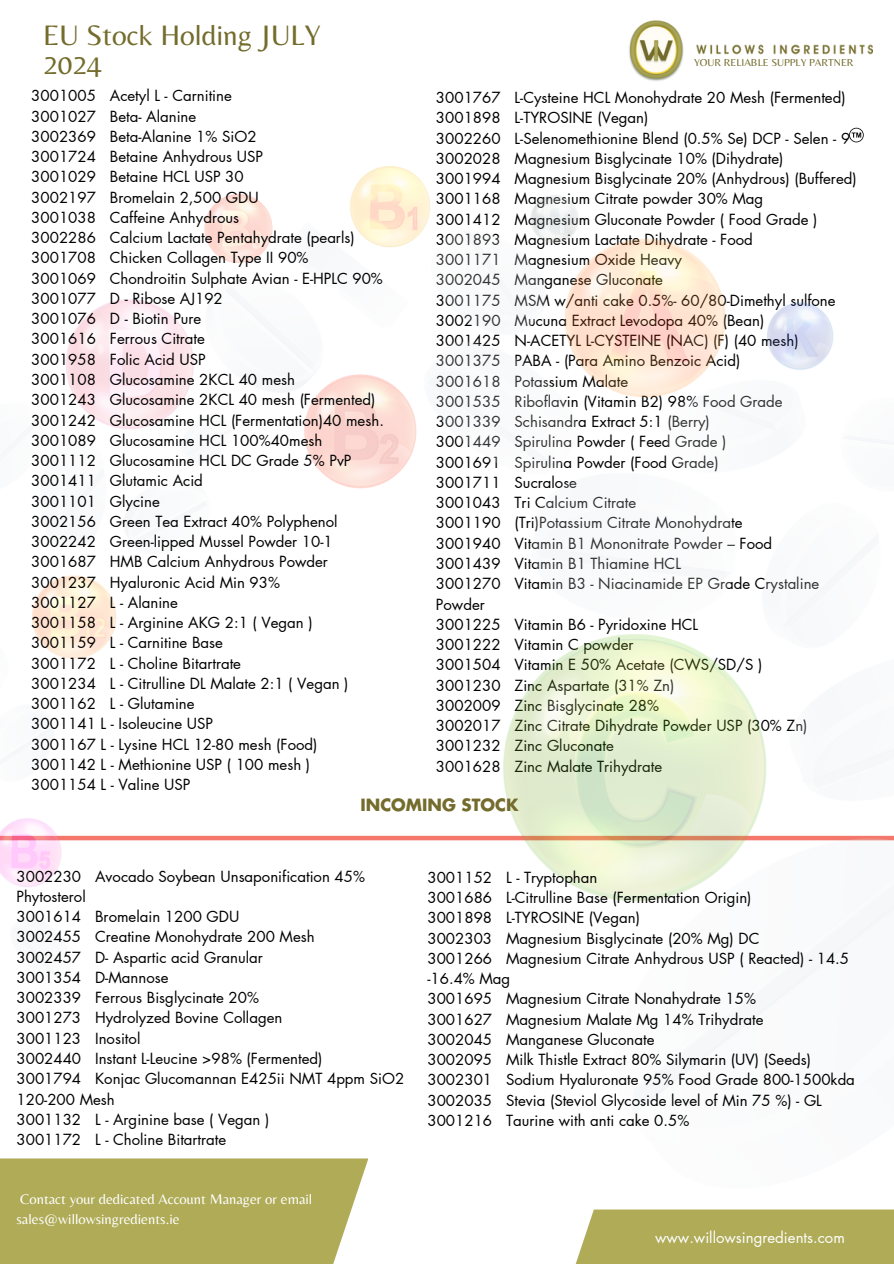
<style>
.page{position:relative;width:894px;height:1264px;background:#fff}
.page>*{position:absolute;margin:0;border:0;box-sizing:border-box;transform-origin:0 0}
.t1{font:29.25px/29.2px "Belleza";color:#746c2c}
.t2{font:700 16.5px "Futura LT Pro";color:#746c2c}
.t3{font:15px/20.2px "Futura LT Pro";color:#000}
.t4{font:15px "Futura LT Pro";color:#fff}
.t5{font:14.55px/20.2px "Belleza";color:#fff}
.t6{font:10.5px "Belleza";color:#746c2c}
</style>
<div class="page">
<img style="left:629px;top:20px;width:242px;height:61px">
<div style="left:0;top:1158px;width:368px;height:105px;background:#afab57"></div>
<div style="left:533px;top:1209px;width:360px;height:54px;background:#afab57"></div>
<svg style="left:849px;top:128px;width:14px;height:14px"></svg>
<img style="left:0;top:167px;width:893px;height:1021px">
<h3 class="t1" style="left:43px;top:20px;width:279px">EU Stock Holding JULY<br>2024</h3>
<h3 class="t3" style="left:31px;top:86px;width:354px">3001005 Acetyl L - Carnitine<br>3001027 Beta- Alanine<br>3002369 Beta-Alanine 1% SiO2<br>3001724 Betaine Anhydrous USP<br>3001029 Betaine HCL USP 30<br>3002197 Bromelain 2,500 GDU<br>3001038 Caffeine Anhydrous<br>3002286 Calcium Lactate Pentahydrate (pearls)<br>3001708 Chicken Collagen Type II 90%<br>3001069 Chondroitin Sulphate Avian - E-HPLC 90%<br>3001077 D - Ribose AJ192<br>3001076 D - Biotin Pure<br>3001616 Ferrous Citrate<br>3001958 Folic Acid USP<br>3001108 Glucosamine 2KCL 40 mesh<br>3001243 Glucosamine 2KCL 40 mesh (Fermented)<br>3001242 Glucosamine HCL (Fermentation)40 mesh.<br>3001089 Glucosamine HCL 100%40mesh<br>3001112 Glucosamine HCL DC Grade 5% PvP<br>3001411 Glutamic Acid<br>3001101 Glycine<br>3002156 Green Tea Extract 40% Polyphenol<br>3002242</h3>
<h4 class="t3" style="left:31px;top:532px;width:319px;text-indent:79px">Green-lipped Mussel Powder 10-1<br>3001687 HMB Calcium Anhydrous Powder<br>3001237 Hyaluronic Acid Min 93%<br>3001127 L - Alanine<br>3001158 L - Arginine AKG 2:1 ( Vegan )<br>3001159 L - Carnitine Base<br>3001172 L - Choline Bitartrate<br>3001234 L - Citrulline DL Malate 2:1 ( Vegan )<br>3001162 L - Glutamine<br>3001141 L - Isoleucine USP<br>3001167 L - Lysine HCL 12-80 mesh (Food)<br>3001142 L - Methionine USP ( 100 mesh )<br>3001154 L - Valine USP</h4>
<h2 class="t6" style="left:694px;top:56px;width:161px">YOUR RELIABLE SUPPLY PARTNER</h2>
<h1 class="t3" style="left:436px;top:88px;width:422px">3001767 L-Cysteine HCL Monohydrate 20 Mesh (Fermented)<br>3001898 L-TYROSINE (Vegan)<br>3002260 L-Selenomethionine Blend (0.5% Se) DCP - Selen - 9<br>3002028 Magnesium Bisglycinate 10% (Dihydrate)<br>3001994 Magnesium Bisglycinate 20% (Anhydrous) (Buffered)<br>3001168 Magnesium Citrate powder 30% Mag<br>3001412 Magnesium Gluconate Powder ( Food Grade )<br>3001893 Magnesium Lactate Dihydrate - Food<br>3001171 Magnesium Oxide Heavy<br>3002045 Manganese Gluconate<br>3001175 MSM w/anti cake 0.5%- 60/80-Dimethyl sulfone 3002190 Mucuna Extract Levodopa 40% (Bean)<br>3001425 N-ACETYL L-CYSTEINE (NAC) (F) (40 mesh)<br>3001375 PABA - (Para Amino Benzoic Acid)<br>3001618 Potassium Malate<br>3001535 Riboflavin (Vitamin B2) 98% Food Grade<br>3001339 Schisandra Extract 5:1 (Berry)<br>3001449 Spirulina Powder ( Feed Grade )<br>3001691 Spirulina Powder (Food Grade)<br>3001711 Sucralose<br>3001043 Tri Calcium Citrate<br>3001190 (Tri)Potassium Citrate Monohydrate<br>3001940 Vitamin B1 Mononitrate Powder – Food<br>3001439</h1>
<p class="t3" style="left:436px;top:554px;width:385px;text-indent:79px">Vitamin B1 Thiamine HCL<br>3001270 Vitamin B3 - Niacinamide EP Grade Crystaline<br>Powder<br>3001225 Vitamin B6 - Pyridoxine HCL<br>3001222 Vitamin C powder<br>3001504 Vitamin E 50% Acetate (CWS/SD/S )<br>3001230 Zinc Aspartate (31% Zn)<br>3002009 Zinc Bisglycinate 28%<br>3002017 Zinc Citrate Dihydrate Powder USP (30% Zn)<br>3001232 Zinc Gluconate<br>3001628 Zinc Malate Trihydrate</p>
<p class="t2" style="left:360px;top:797px;width:159px">INCOMING STOCK</p>
<h3 class="t3" style="left:17px;top:866px;width:389px">3002230 Avocado Soybean Unsaponification 45%<br>Phytosterol<br>3001614 Bromelain 1200 GDU<br>3002455 Creatine Monohydrate 200 Mesh<br>3002457 D- Aspartic acid Granular<br>3001354 D-Mannose<br>3002339 Ferrous Bisglycinate 20%<br>3001273 Hydrolyzed Bovine Collagen<br>3001123 Inositol<br>3002440 Instant L-Leucine &gt;98% (Fermented)<br>3001794 Konjac Glucomannan E425ii NMT 4ppm SiO2<br>120-200 Mesh</h3>
<h3 class="t3" style="left:17px;top:1109px;width:254px">3001132 L - Arginine base ( Vegan )<br>3001172 L - Choline Bitartrate</h3>
<p class="t5" style="left:17px;top:1188px;width:297px">Contact your dedicated Account Manager or email sales@willowsingredients.ie</p>
<p class="t3" style="left:427px;top:867px;width:429px">3001152 L - Tryptophan<br>3001686 L-Citrulline Base (Fermentation Origin)<br>3001898 L-TYROSINE (Vegan)<br>3002303 Magnesium Bisglycinate (20% Mg) DC<br>3001266 Magnesium Citrate Anhydrous USP ( Reacted) - 14.5 -16.4% Mag<br>3001695 Magnesium Citrate Nonahydrate 15%<br>3001627 Magnesium Malate Mg 14% Trihydrate<br>3002045 Manganese Gluconate<br>3002095 Milk Thistle Extract 80% Silymarin (UV) (Seeds)<br>3002301 Sodium Hyaluronate 95% Food Grade 800-1500kda 3002035 Stevia (Steviol Glycoside level of Min 75 %) - GL 3001216 Taurine with anti cake 0.5%</p>
<h3 class="t4" style="left:655px;top:1230px;width:191px">www.willowsingredients.com</h3>
</div>
